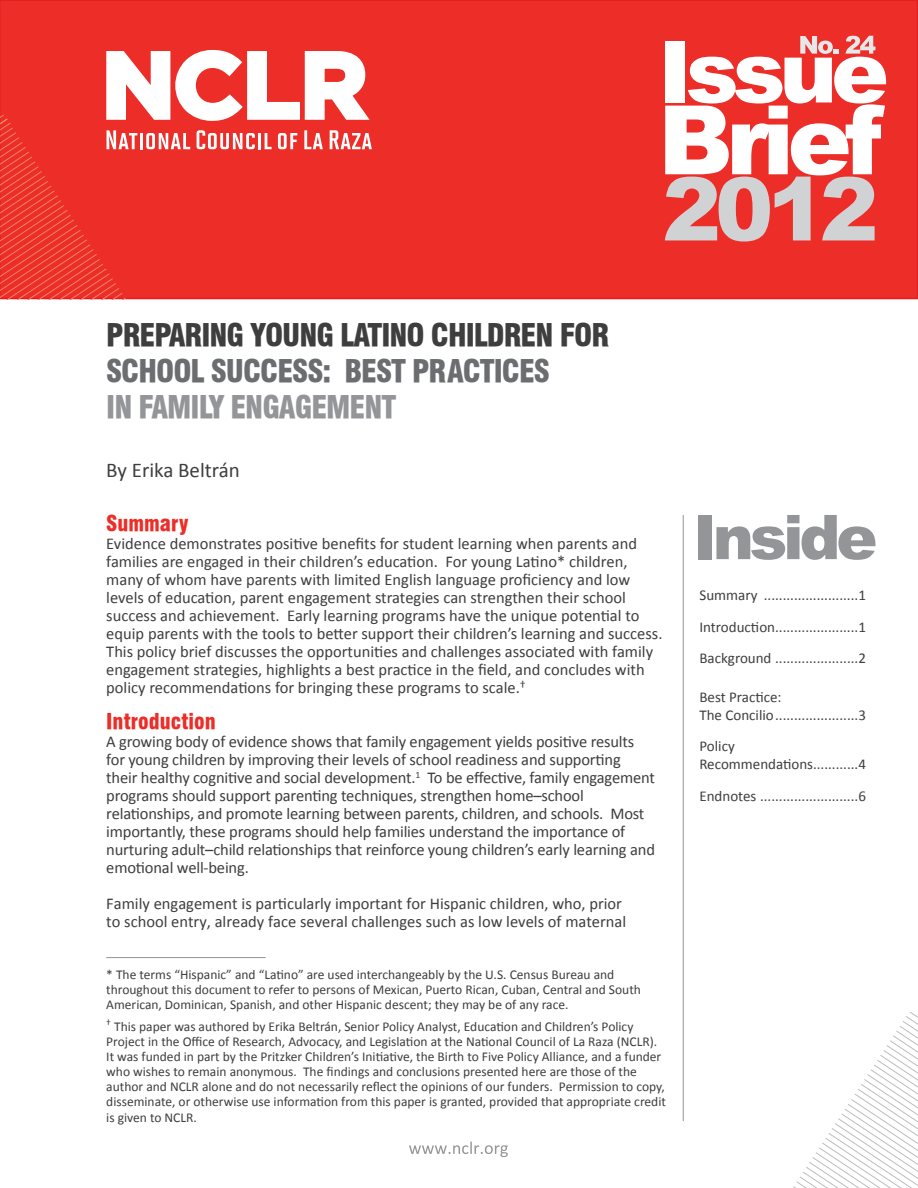
<style>
.page{position:relative;width:918px;height:1188px;background:#fff}
.page>*{position:absolute;margin:0;border:0;box-sizing:border-box;transform-origin:0 0}
.t1{font:30px/36px "Halvett Black Cond";letter-spacing:-.035em;color:#3e3e3f}
.t2{font:30px "Halvett Black Cond";letter-spacing:-.035em;color:#939598}
.subtitulo{font:21px "Halvett Black Cond";color:#ec2d28}
.author{font:21px "Calibri";color:#3e3e3f}
.body_text{font:16.5px/18px "Calibri";color:#3e3e3f}
.t3{font:15px "Calibri";color:#3e3e3f}
.foot_notes{font:13.5px/15.1px "Calibri";color:#3e3e3f}
.s1{color:#6c6d70}
</style>
<div class="page">
<div style="left:0;top:0;width:918px;height:299px;background:#ec2d28"></div>
<hr style="left:683px;top:515px;width:1px;height:606px;background:#939598">
<svg style="left:793px;top:1012px;width:125px;height:176px"></svg>
<div style="left:698px;top:515px;width:14px;height:44px;background:#939598"></div>
<svg style="left:716px;top:515px;width:159px;height:45px"></svg>
<svg style="left:409px;top:1142px;width:99px;height:15px"></svg>
<svg style="left:0;top:50px;width:372px;height:249px;background:#ee4c47"></svg>
<svg style="left:665px;top:36px;width:221px;height:206px"></svg>
<hr style="left:106px;top:957px;width:160px;height:1px;background:#939598">
<p class="t1" style="left:106px;top:317px;width:505px">PREPARING YOUNG LATINO CHILDREN FOR<br><span class="s1">SCHOOL SUCCESS: BEST PRACTICES</span></p>
<p class="t2" style="left:106px;top:389px;width:292px">IN FAMILY ENGAGEMENT</p>
<p class="author" style="left:106px;top:457px;width:135px">By Erika Beltrán</p>
<p class="subtitulo" style="left:106px;top:511px;width:84px">Summary</p>
<p class="body_text" style="left:106px;top:534px;width:558px">Evidence demonstrates positive benefits for student learning when parents and families are engaged in their children’s education. For young Latino* children, many of whom have parents with limited English language proficiency and low levels of education, parent engagement strategies can strengthen their school success and achievement. Early learning programs have the unique potential to equip parents with the tools to better support their children’s learning and success.<br>This policy brief discusses the opportunities and challenges associated with family engagement strategies, highlights a best practice in the field, and concludes with policy recommendations for bringing these programs to scale.<sup>†</sup></p>
<p class="subtitulo" style="left:106px;top:709px;width:111px">Introduction</p>
<p class="body_text" style="left:106px;top:732px;width:550px">A growing body of evidence shows that family engagement yields positive results for young children by improving their levels of school readiness and supporting their healthy cognitive and social development.<sup>1</sup> To be effective, family engagement programs should support parenting techniques, strengthen home–school relationships, and promote learning between parents, children, and schools. Most importantly, these programs should help families understand the importance of nurturing adult–child relationships that reinforce young children’s early learning and emotional well-being.</p>
<p class="body_text" style="left:106px;top:894px;width:521px">Family engagement is particularly important for Hispanic children, who, prior to school entry, already face several challenges such as low levels of maternal</p>
<p class="foot_notes" style="left:106px;top:967px;width:536px">* The terms “Hispanic” and “Latino” are used interchangeably by the U.S. Census Bureau and throughout this document to refer to persons of Mexican, Puerto Rican, Cuban, Central and South<br>American, Dominican, Spanish, and other Hispanic descent; they may be of any race.</p>
<p class="foot_notes" style="left:106px;top:1018px;width:561px"><sup>†</sup> This paper was authored by Erika Beltrán, Senior Policy Analyst, Education and Children’s Policy Project in the Office of Research, Advocacy, and Legislation at the National Council of La Raza (NCLR).<br>It was funded in part by the Pritzker Children’s Initiative, the Birth to Five Policy Alliance, and a funder who wishes to remain anonymous. The findings and conclusions presented here are those of the author and NCLR alone and do not necessarily reflect the opinions of our funders. Permission to copy, disseminate, or otherwise use information from this paper is granted, provided that appropriate credit is given to NCLR.</p>
<p class="t3" style="left:699px;top:586px;width:168px">Summary .........................1</p>
<p class="t3" style="left:699px;top:617px;width:168px">Introduction......................1</p>
<p class="t3" style="left:699px;top:649px;width:168px">Background ......................2</p>
<p class="t3" style="left:699px;top:687px;width:84px">Best Practice:</p>
<p class="t3" style="left:699px;top:705px;width:168px">The Concilio......................3</p>
<p class="t3" style="left:699px;top:737px;width:37px">Policy</p>
<p class="t3" style="left:699px;top:755px;width:168px">Recommendations............4</p>
<p class="t3" style="left:699px;top:786px;width:168px">Endnotes ..........................6</p>
</div>
